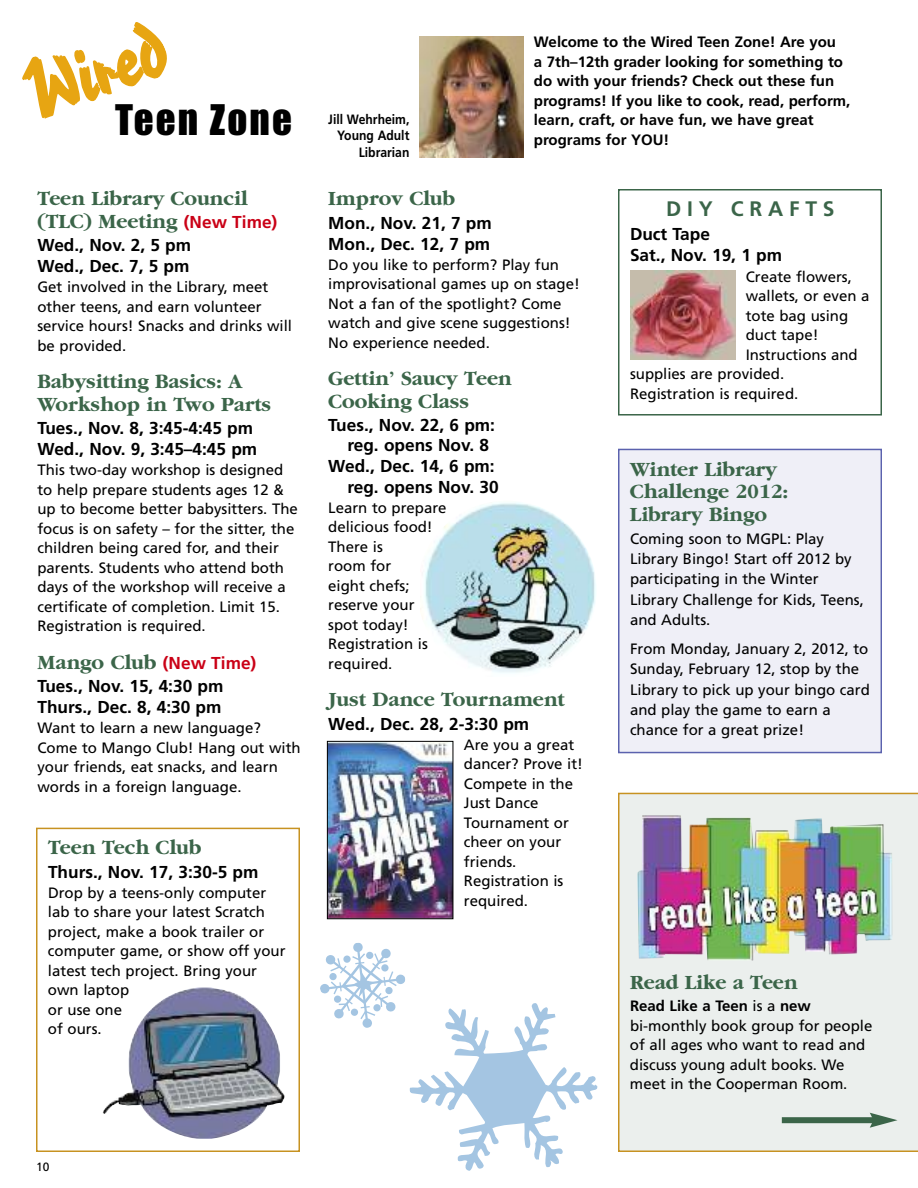
<style>
.page{position:relative;width:918px;height:1188px;background:#fff}
.page>*{position:absolute;margin:0;border:0;box-sizing:border-box;transform-origin:0 0}
.t1{font:39px "Impact";letter-spacing:.055em;color:#000}
.t2{font:700 21px/22.5px "Garamond";color:#3b6549}
.t3{font:700 21px "Frutiger";letter-spacing:.28em;color:#3b6549}
.t4{font:700 17.25px/21px "Frutiger";color:#000}
.t5{font:15px/19.5px "Frutiger";color:#000}
.t6{font:700 15px/19.5px "Frutiger";color:#000}
.t7{font:700 13.5px/16.5px "Frutiger";color:#000;text-align:right;scale:.9 1}
.t8{font:12px "Frutiger";color:#000}
.s1{font-family:"Frutiger";font-size:17.25px;color:#ca0016}
.s2{font-weight:700}
</style>
<div class="page">
<svg style="left:22px;top:22px;width:145px;height:97px"></svg>
<div style="left:36px;top:828px;width:264px;height:324px;border:2px solid #c79221"></div>
<img style="left:420px;top:36px;width:103px;height:122px">
<div style="left:618px;top:793px;width:300px;height:359px;background:#ebefed"></div>
<img style="left:329px;top:743px;width:122px;height:174px">
<div style="left:327px;top:741px;width:126px;height:178px;border:1px solid #000"></div>
<img style="left:637px;top:816px;width:256px;height:145px">
<img style="left:420px;top:502px;width:176px;height:171px">
<div style="left:620px;top:450px;width:260px;height:302px;background:#efeff7"></div>
<div style="left:618px;top:449px;width:264px;height:304px;border:2px solid #5b62ae"></div>
<img style="left:103px;top:988px;width:182px;height:151px">
<svg style="left:409px;top:1003px;width:189px;height:168px"></svg>
<div style="left:782px;top:1117px;width:93px;height:6px;background:#3b6549"></div>
<svg style="left:870px;top:1113px;width:27px;height:15px"></svg>
<div style="left:618px;top:189px;width:264px;height:227px;border:2px solid #3b6549"></div>
<img style="left:630px;top:270px;width:105px;height:90px">
<div style="left:362px;top:1018px;width:10px;height:10px;background:#a4c5e2;border-radius:50%"></div>
<svg style="left:353px;top:942px;width:10px;height:10px"></svg>
<div style="left:396px;top:974px;width:10px;height:10px;background:#a4c5e2;border-radius:50%"></div>
<div style="left:320px;top:984px;width:10px;height:10px;background:#a4c5e2;border-radius:50%"></div>
<svg style="left:325px;top:948px;width:73px;height:73px"></svg>
<h1 class="t1" style="left:115px;top:98px;width:178px">Teen Zone</h1>
<h2 class="t2" style="left:37px;top:187px;width:241px">Teen Library Council (TLC) Meeting <span class="s1">(New Time)</span></h2>
<p class="t4" style="left:37px;top:236px;width:155px">Wed., Nov. 2, 5 pm<br>Wed., Dec. 7, 5 pm</p>
<p class="t5" style="left:37px;top:279px;width:256px">Get involved in the Library, meet other teens, and earn volunteer service hours! Snacks and drinks will be provided.</p>
<h2 class="t2" style="left:37px;top:370px;width:235px">Babysitting Basics: A<br>Workshop in Two Parts</h2>
<p class="t4" style="left:37px;top:419px;width:221px">Tues., Nov. 8, 3:45-4:45 pm<br>Wed., Nov. 9, 3:45–4:45 pm</p>
<p class="t5" style="left:37px;top:462px;width:262px">This two-day workshop is designed to help prepare students ages 12 &amp; up to become better babysitters. The focus is on safety – for the sitter, the children being cared for, and their parents. Students who attend both days of the workshop will receive a certificate of completion. Limit 15.<br>Registration is required.</p>
<h2 class="t2" style="left:37px;top:650px;width:220px">Mango Club <span class="s1">(New Time)</span></h2>
<p class="t4" style="left:37px;top:677px;width:187px">Tues., Nov. 15, 4:30 pm<br>Thurs., Dec. 8, 4:30 pm</p>
<p class="t5" style="left:37px;top:720px;width:265px">Want to learn a new language?<br>Come to Mango Club! Hang out with your friends, eat snacks, and learn words in a foreign language.</p>
<h2 class="t2" style="left:48px;top:836px;width:155px">Teen Tech Club</h2>
<p class="t4" style="left:48px;top:863px;width:212px">Thurs., Nov. 17, 3:30-5 pm</p>
<p class="t5" style="left:48px;top:884px;width:239px">Drop by a teens-only computer lab to share your latest Scratch project, make a book trailer or computer game, or show off your latest tech project. Bring your own laptop<br>or use one<br>of ours.</p>
<p class="t7" style="left:328px;top:112px;width:92px">Jill Wehrheim,<br>Young Adult<br>Librarian</p>
<p class="t6" style="left:534px;top:33px;width:318px">Welcome to the Wired Teen Zone! Are you<br>a 7th–12th grader looking for something to do with your friends? Check out these fun programs! If you like to cook, read, perform, learn, craft, or have fun, we have great programs for YOU!</p>
<h2 class="t2" style="left:328px;top:187px;width:128px">Improv Club</h2>
<p class="t4" style="left:328px;top:213px;width:165px">Mon., Nov. 21, 7 pm<br>Mon., Dec. 12, 7 pm</p>
<p class="t5" style="left:328px;top:256px;width:253px">Do you like to perform? Play fun improvisational games up on stage!<br>Not a fan of the spotlight? Come watch and give scene suggestions!<br>No experience needed.</p>
<h2 class="t2" style="left:328px;top:367px;width:185px">Gettin’ Saucy Teen<br>Cooking Class</h2>
<p class="t4" style="left:328px;top:416px;width:168px">Tues., Nov. 22, 6 pm:</p>
<p class="t4" style="left:347px;top:436px;width:143px">reg. opens Nov. 8</p>
<p class="t4" style="left:328px;top:457px;width:168px">Wed., Dec. 14, 6 pm:</p>
<p class="t4" style="left:347px;top:477px;width:153px">reg. opens Nov. 30</p>
<p class="t5" style="left:328px;top:499px;width:120px">Learn to prepare delicious food!<br>There is<br>room for<br>eight chefs; reserve your spot today!<br>Registration is required.</p>
<h2 class="t2" style="left:328px;top:688px;width:238px">Just Dance Tournament</h2>
<p class="t4" style="left:328px;top:714px;width:202px">Wed., Dec. 28, 2-3:30 pm</p>
<p class="t5" style="left:464px;top:736px;width:121px">Are you a great dancer? Prove it!<br>Compete in the<br>Just Dance<br>Tournament or cheer on your friends.<br>Registration is required.</p>
<h2 class="t3" style="left:666px;top:200px;width:170px">DIY CRAFTS</h2>
<p class="t4" style="left:630px;top:225px;width:154px">Duct Tape<br>Sat., Nov. 19, 1 pm</p>
<p class="t5" style="left:746px;top:268px;width:108px">Create flowers,</p>
<p class="t5" style="left:746px;top:287px;width:125px">wallets, or even a</p>
<p class="t5" style="left:746px;top:307px;width:104px">tote bag using</p>
<p class="t5" style="left:746px;top:326px;width:74px">duct tape!</p>
<p class="t5" style="left:746px;top:346px;width:114px">Instructions and</p>
<p class="t5" style="left:630px;top:365px;width:156px">supplies are provided.</p>
<p class="t5" style="left:630px;top:385px;width:170px">Registration is required.</p>
<h2 class="t2" style="left:630px;top:457px;width:160px">Winter Library<br>Challenge 2012:<br>Library Bingo</h2>
<p class="t5" style="left:630px;top:530px;width:235px;line-height:20.2px">Coming soon to MGPL: Play<br>Library Bingo! Start off 2012 by participating in the Winter<br>Library Challenge for Kids, Teens, and Adults.</p>
<p class="t5" style="left:630px;top:640px;width:241px;line-height:20.2px">From Monday, January 2, 2012, to<br>Sunday, February 12, stop by the<br>Library to pick up your bingo card and play the game to earn a chance for a great prize!</p>
<h2 class="t2" style="left:630px;top:970px;width:169px">Read Like a Teen</h2>
<p class="t5" style="left:630px;top:998px;width:244px"><span class="s2">Read Like a Teen</span> is a <span class="s2">new </span>bi-monthly book group for people of all ages who want to read and discuss young adult books. We meet in the Cooperman Room.</p>
<p class="t8" style="left:36px;top:1162px;width:15px">10</p>
</div>
